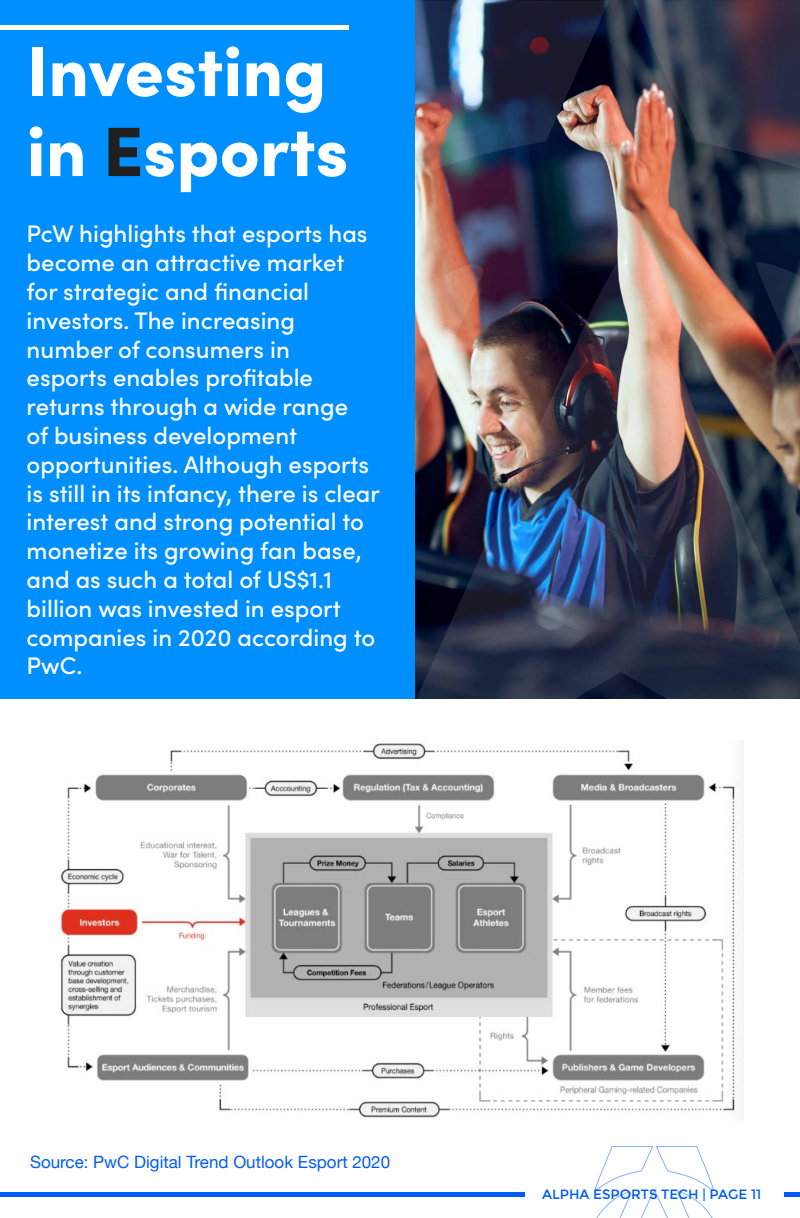
<style>
.page{position:relative;width:800px;height:1218px;background:#fff}
.page>*{position:absolute;margin:0;border:0;box-sizing:border-box;transform-origin:0 0}
.t1{font:900 70px/80px "Sofia Pro";color:#fff}
.t2{font:500 24px/28.8px "Sofia Pro";color:#fff}
.t3{font:17px "Helvetica Neue";color:#035cf7}
.t4{font:13.5px "Montserrat";color:#035cf7}
.s1{color:#202020}
</style>
<div class="page">
<img style="left:415px;top:0;width:385px;height:699px">
<div style="left:0;top:0;width:415px;height:699px;background:#008fff"></div>
<div style="left:0;top:25px;width:349px;height:5px;background:#fff"></div>
<img style="left:58px;top:743px;width:682px;height:375px">
<svg style="left:594px;top:1146px;width:120px;height:72px"></svg>
<div style="left:0;top:1192px;width:524px;height:5px;background:#035cf7"></div>
<div style="left:784px;top:1192px;width:16px;height:5px;background:#035cf7"></div>
<h1 class="t1" style="left:27px;top:25px;width:323px">Investing in <span class="s1">E</span>sports</h1>
<p class="t2" style="left:27px;top:218px;width:355px">PcW highlights that esports has become an attractive market for strategic and financial investors. The increasing number of consumers in<br>esports enables profitable returns through a wide range<br>of business development opportunities. Although esports is still in its infancy, there is clear interest and strong potential to monetize its growing fan base, and as such a total of US$1.1 billion was invested in esport companies in 2020 according to<br>PwC.</p>
<p class="t3" style="left:30px;top:1150px;width:362px">Source: PwC Digital Trend Outlook Esport 2020</p>
<p class="t4" style="left:542px;top:1186px;width:221px">ALPHA ESPORTS TECH | PAGE 11</p>
</div>
